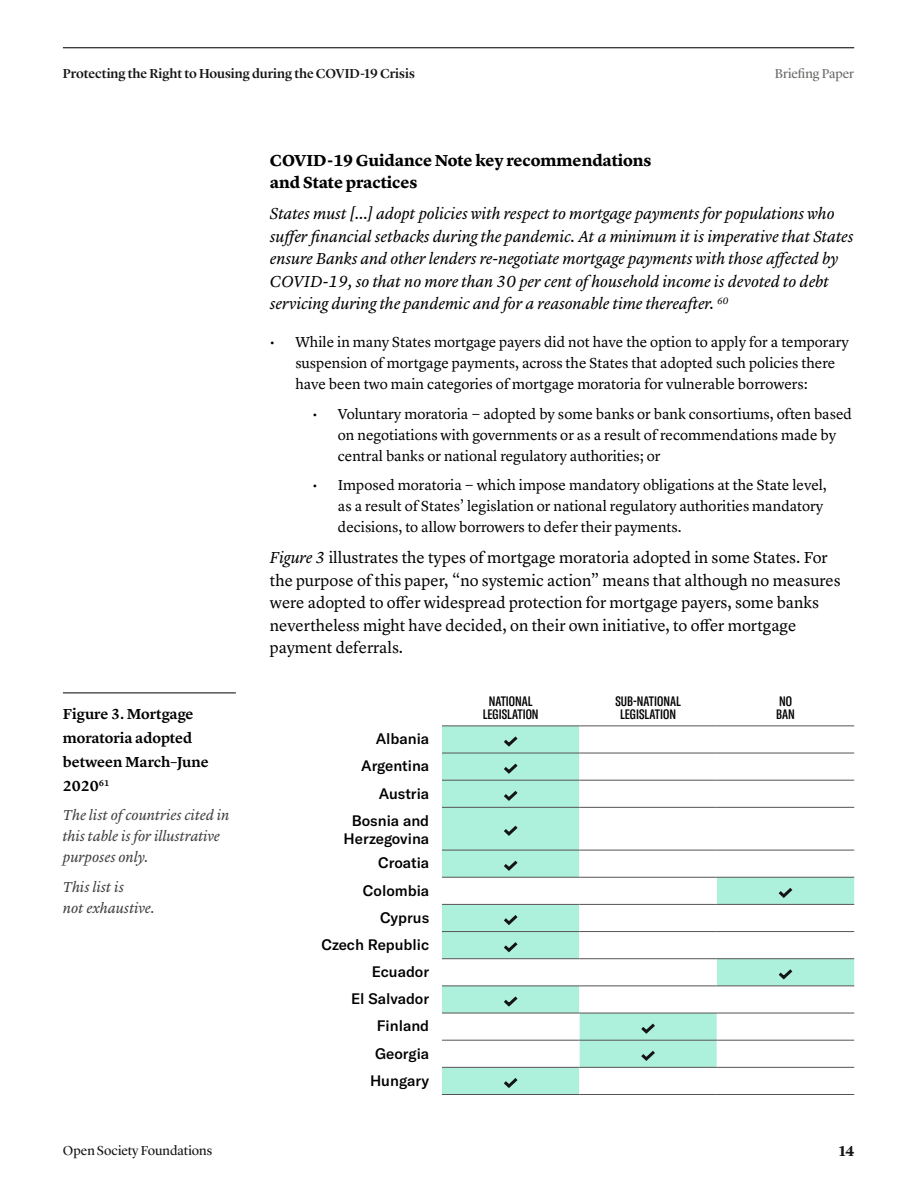
<style>
.page{position:relative;width:918px;height:1188px;background:#fff}
.page>*{position:absolute;margin:0;border:0;box-sizing:border-box;transform-origin:0 0}
.Body{font:italic 16.5px/22.5px "Lyon Text";letter-spacing:-.005em;color:#000}
.Body-2{font:16.5px/22.5px "Lyon Text";color:#000}
.t1{font:700 16.5px/22.5px "Lyon Text";letter-spacing:-.005em;color:#000}
.t2{font:15px/21px "Lyon Text";color:#000}
.t3{font:500 15px/18px "GT America";color:#000;text-align:center}
.Body-3{font:italic 15px/21px "Lyon Text";letter-spacing:-.005em;color:#403e3e}
.Table-Caption{font:600 15px/24px "Lyon Text";letter-spacing:-.005em;color:#000}
.t4{font:700 15px "Lyon Display";color:#151414}
.t5{font:500 13.5px "Lyon Display";color:#151414}
.t6{font:500 extra-condensed 13.5px/13.5px "GT America";color:#000;text-align:center}
.t7{font:13.5px "Lyon Display";color:#151414}
.t8{font:13.5px "Lyon Display";color:#6b6968}
.s1{font-style:italic}
</style>
<div class="page">
<hr style="left:63px;top:47px;width:791px;height:1px;background:#151414">
<svg style="left:442px;top:727px;width:412px;height:367px"></svg>
<hr style="left:442px;top:726px;width:137px;height:1px;background:#565453">
<hr style="left:579px;top:726px;width:138px;height:1px;background:#565453">
<hr style="left:717px;top:726px;width:137px;height:1px;background:#565453">
<hr style="left:442px;top:753px;width:137px;height:1px;background:#565453">
<hr style="left:579px;top:753px;width:138px;height:1px;background:#565453">
<hr style="left:717px;top:753px;width:137px;height:1px;background:#565453">
<hr style="left:442px;top:780px;width:137px;height:1px;background:#565453">
<hr style="left:579px;top:780px;width:138px;height:1px;background:#565453">
<hr style="left:717px;top:780px;width:137px;height:1px;background:#565453">
<hr style="left:442px;top:807px;width:137px;height:1px;background:#565453">
<hr style="left:579px;top:807px;width:138px;height:1px;background:#565453">
<hr style="left:717px;top:807px;width:137px;height:1px;background:#565453">
<hr style="left:442px;top:850px;width:137px;height:1px;background:#565453">
<hr style="left:579px;top:850px;width:138px;height:1px;background:#565453">
<hr style="left:717px;top:850px;width:137px;height:1px;background:#565453">
<hr style="left:442px;top:877px;width:137px;height:1px;background:#565453">
<hr style="left:579px;top:877px;width:138px;height:1px;background:#565453">
<hr style="left:717px;top:877px;width:137px;height:1px;background:#565453">
<hr style="left:442px;top:904px;width:137px;height:1px;background:#565453">
<hr style="left:579px;top:904px;width:138px;height:1px;background:#565453">
<hr style="left:717px;top:904px;width:137px;height:1px;background:#565453">
<hr style="left:442px;top:931px;width:137px;height:1px;background:#565453">
<hr style="left:579px;top:931px;width:138px;height:1px;background:#565453">
<hr style="left:717px;top:931px;width:137px;height:1px;background:#565453">
<hr style="left:442px;top:958px;width:137px;height:1px;background:#565453">
<hr style="left:579px;top:958px;width:138px;height:1px;background:#565453">
<hr style="left:717px;top:958px;width:137px;height:1px;background:#565453">
<hr style="left:442px;top:986px;width:137px;height:1px;background:#565453">
<hr style="left:579px;top:986px;width:138px;height:1px;background:#565453">
<hr style="left:717px;top:986px;width:137px;height:1px;background:#565453">
<hr style="left:442px;top:1013px;width:137px;height:1px;background:#565453">
<hr style="left:579px;top:1013px;width:138px;height:1px;background:#565453">
<hr style="left:717px;top:1013px;width:137px;height:1px;background:#565453">
<hr style="left:442px;top:1040px;width:137px;height:1px;background:#565453">
<hr style="left:579px;top:1040px;width:138px;height:1px;background:#565453">
<hr style="left:717px;top:1040px;width:137px;height:1px;background:#565453">
<hr style="left:442px;top:1067px;width:137px;height:1px;background:#565453">
<hr style="left:579px;top:1067px;width:138px;height:1px;background:#565453">
<hr style="left:717px;top:1067px;width:137px;height:1px;background:#565453">
<hr style="left:442px;top:1094px;width:137px;height:1px;background:#565453">
<hr style="left:579px;top:1094px;width:138px;height:1px;background:#565453">
<hr style="left:717px;top:1094px;width:137px;height:1px;background:#565453">
<svg style="left:501px;top:733px;width:20px;height:16px"></svg>
<svg style="left:501px;top:760px;width:20px;height:16px"></svg>
<svg style="left:501px;top:788px;width:20px;height:15px"></svg>
<svg style="left:501px;top:823px;width:20px;height:15px"></svg>
<svg style="left:501px;top:858px;width:20px;height:15px"></svg>
<svg style="left:775px;top:885px;width:21px;height:15px"></svg>
<svg style="left:501px;top:912px;width:20px;height:15px"></svg>
<svg style="left:501px;top:939px;width:20px;height:15px"></svg>
<svg style="left:775px;top:966px;width:21px;height:16px"></svg>
<svg style="left:501px;top:993px;width:20px;height:16px"></svg>
<svg style="left:638px;top:1020px;width:20px;height:16px"></svg>
<svg style="left:638px;top:1048px;width:20px;height:15px"></svg>
<svg style="left:501px;top:1075px;width:20px;height:15px"></svg>
<hr style="left:63px;top:693px;width:173px;height:1px;background:#000">
<p class="t5" style="left:63px;top:63px;width:353px">Protecting the Right to Housing during the COVID-19 Crisis</p>
<p class="t8" style="left:775px;top:63px;width:81px">Briefing Paper</p>
<p class="Table-Caption" style="left:63px;top:701px;width:147px">Figure 3. Mortgage moratoria adopted between March–June<br>2020<sup>61</sup></p>
<p class="Body-3" style="left:63px;top:804px;width:168px">The list of countries cited in this table is for illustrative purposes only.</p>
<p class="Body-3" style="left:63px;top:875px;width:93px">This list is<br>not exhaustive.</p>
<h3 class="t1" style="left:270px;top:148px;width:383px">COVID-19 Guidance Note key recommendations and State practices</h3>
<p class="Body" style="left:270px;top:201px;width:585px">States must […] adopt policies with respect to mortgage payments for populations who suffer financial setbacks during the pandemic. At a minimum it is imperative that States ensure Banks and other lenders re-negotiate mortgage payments with those affected by COVID-19, so that no more than 30 per cent of household income is devoted to debt servicing during the pandemic and for a reasonable time thereafter. <sup>60</sup></p>
<p class="t2" style="left:295px;top:330px;width:555px;text-indent:-26px">• While in many States mortgage payers did not have the option to apply for a temporary suspension of mortgage payments, across the States that adopted such policies there have been two main categories of mortgage moratoria for vulnerable borrowers:</p>
<p class="t2" style="left:338px;top:402px;width:516px;text-indent:-26px">• Voluntary moratoria − adopted by some banks or bank consortiums, often based on negotiations with governments or as a result of recommendations made by central banks or national regulatory authorities; or</p>
<p class="t2" style="left:338px;top:473px;width:491px;text-indent:-26px">• Imposed moratoria − which impose mandatory obligations at the State level, as a result of States’ legislation or national regulatory authorities mandatory decisions, to allow borrowers to defer their payments.</p>
<p class="Body-2" style="left:270px;top:545px;width:572px"><span class="s1">Figure 3</span> illustrates the types of mortgage moratoria adopted in some States. For the purpose of this paper, “no systemic action” means that although no measures were adopted to offer widespread protection for mortgage payers, some banks nevertheless might have decided, on their own initiative, to offer mortgage payment deferrals.</p>
<p class="t6" style="left:483px;top:695px;width:57px">NATIONAL<br>LEGISLATION</p>
<p class="t6" style="left:615px;top:695px;width:67px">SUB-NATIONAL<br>LEGISLATION</p>
<p class="t6" style="left:776px;top:695px;width:20px;text-align:left">NO<br>BAN</p>
<p class="t3" style="left:376px;top:730px;width:55px">Albania</p>
<p class="t3" style="left:361px;top:757px;width:70px">Argentina</p>
<p class="t3" style="left:379px;top:784px;width:52px">Austria</p>
<p class="t3" style="left:344px;top:811px;width:87px">Bosnia and<br>Herzegovina</p>
<p class="t3" style="left:378px;top:854px;width:52px">Croatia</p>
<p class="t3" style="left:363px;top:881px;width:68px">Colombia</p>
<p class="t3" style="left:380px;top:908px;width:51px">Cyprus</p>
<p class="t3" style="left:321px;top:936px;width:109px">Czech Republic</p>
<p class="t3" style="left:372px;top:963px;width:59px">Ecuador</p>
<p class="t3" style="left:351px;top:990px;width:80px">El Salvador</p>
<p class="t3" style="left:377px;top:1017px;width:54px">Finland</p>
<p class="t3" style="left:375px;top:1044px;width:56px">Georgia</p>
<p class="t3" style="left:370px;top:1071px;width:61px">Hungary</p>
<p class="t7" style="left:63px;top:1141px;width:151px">Open Society Foundations</p>
<p class="t4" style="left:839px;top:1140px;width:16px">14</p>
</div>
